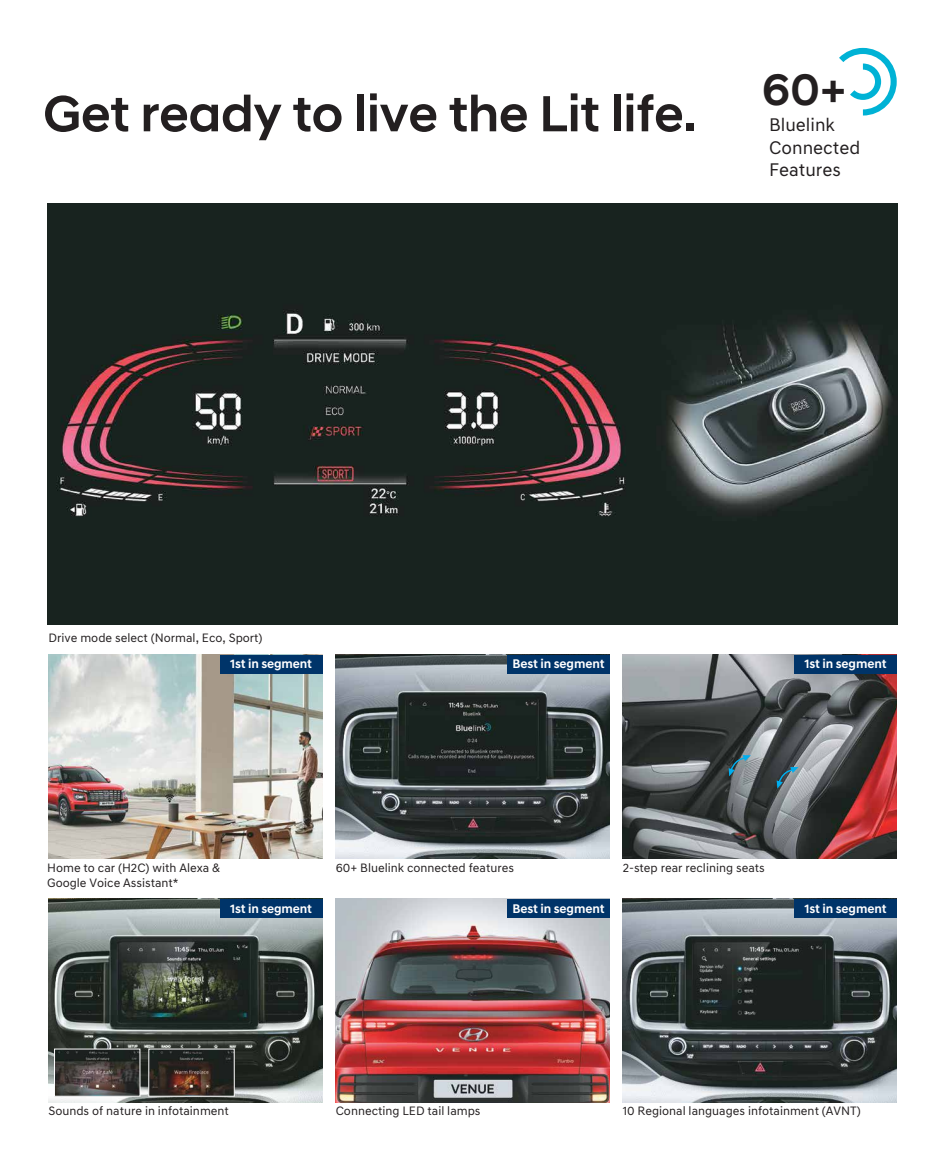
<style>
.page{position:relative;width:945px;height:1166px;background:#fff}
.page>*{position:absolute;margin:0;border:0;box-sizing:border-box;transform-origin:0 0}
.t1{font:500 51.62px "Hyundai Sans Head";color:#231f20}
.t2{font:500 44.8px "Hyundai Sans Head";color:#231f20}
.t3{font:18.64px/22.3px "Hyundai Sans Text";color:#231f20}
.t4{font:700 12.78px "Hyundai Sans Text";letter-spacing:-.005em;color:#fff}
.t5{font:12.42px/14.9px "Hyundai Sans Text";color:#231f20}
</style>
<div class="page">
<img style="left:48px;top:203px;width:849px;height:421px">
<svg style="left:839px;top:48px;width:58px;height:67px"></svg>
<img style="left:48px;top:655px;width:274px;height:203px">
<img style="left:336px;top:655px;width:274px;height:203px">
<img style="left:623px;top:899px;width:274px;height:203px">
<div style="left:794px;top:899px;width:103px;height:18px;background:#003469"></div>
<img style="left:623px;top:655px;width:274px;height:203px">
<svg style="left:729px;top:755px;width:22px;height:21px"></svg>
<svg style="left:777px;top:767px;width:22px;height:21px"></svg>
<div style="left:794px;top:655px;width:103px;height:18px;background:#003469"></div>
<div style="left:220px;top:655px;width:102px;height:18px;background:#003469"></div>
<img style="left:48px;top:899px;width:274px;height:203px">
<img style="left:56px;top:1050px;width:82px;height:44px">
<img style="left:150px;top:1050px;width:83px;height:44px">
<div style="left:220px;top:899px;width:102px;height:18px;background:#003469"></div>
<img style="left:336px;top:899px;width:274px;height:203px">
<div style="left:507px;top:899px;width:103px;height:18px;background:#003469"></div>
<div style="left:507px;top:655px;width:103px;height:18px;background:#003469"></div>
<h1 class="t1" style="left:43px;top:83px;width:655px">Get ready to live the Lit life.</h1>
<h2 class="t2" style="left:762px;top:63px;width:86px">60+</h2>
<h3 class="t3" style="left:769px;top:114px;width:93px">Bluelink<br>Connected<br>Features</h3>
<p class="t5" style="left:48px;top:630px;width:216px">Drive mode select (Normal, Eco, Sport)</p>
<p class="t4" style="left:230px;top:656px;width:84px">1st in segment</p>
<p class="t4" style="left:804px;top:656px;width:84px">1st in segment</p>
<p class="t4" style="left:513px;top:656px;width:94px">Best in segment</p>
<p class="t5" style="left:47px;top:860px;width:175px">Home to car (H2C) with Alexa &amp;<br>Google Voice Assistant*</p>
<p class="t5" style="left:336px;top:860px;width:180px">60+ Bluelink connected features</p>
<p class="t5" style="left:623px;top:860px;width:144px">2-step rear reclining seats</p>
<p class="t4" style="left:230px;top:900px;width:84px">1st in segment</p>
<p class="t4" style="left:513px;top:900px;width:94px">Best in segment</p>
<p class="t4" style="left:804px;top:900px;width:84px">1st in segment</p>
<p class="t5" style="left:48px;top:1103px;width:182px">Sounds of nature in infotainment</p>
<p class="t5" style="left:336px;top:1103px;width:146px">Connecting LED tail lamps</p>
<p class="t5" style="left:623px;top:1103px;width:240px">10 Regional languages infotainment (AVNT)</p>
</div>
